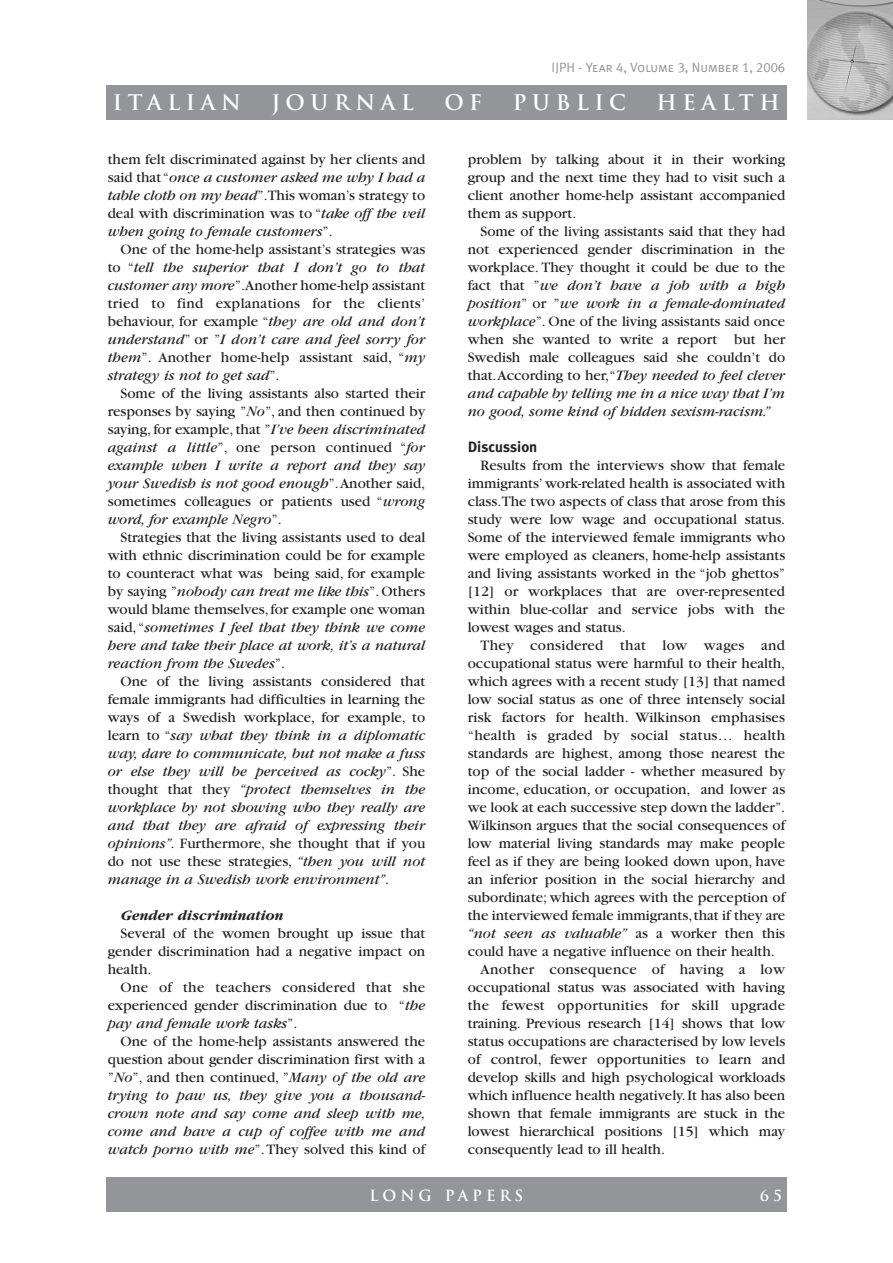
<style>
.page{position:relative;width:893px;height:1263px;background:#fff}
.page>*{position:absolute;margin:0;border:0;box-sizing:border-box;transform-origin:0 0}
.t1{font:700 21px "Trajan";letter-spacing:.265em;color:#fff}
.t2{font:15px/18px "Garamond";color:#231f20;text-align:justify}
.t3{font:italic 15px/18px "Garamond";color:#231f20;text-align:justify}
.t4{font:15px "Garamond";letter-spacing:.02em;color:#231f20}
.t5{font:italic 700 15px "Garamond";color:#231f20}
.t6{font:700 15px "Trajan";letter-spacing:.26em;color:#fff}
.t7{font:700 15px "Meta Plus";color:#231f20}
.t8{font:13.5px "Meta Plus Normal Caps";color:#939598}
.s1{font-style:italic}
.s2{font-style:normal}
</style>
<div class="page">
<img style="left:808px;top:0;width:85px;height:119px">
<div style="left:106px;top:85px;width:681px;height:34px;background:#939598"></div>
<div style="left:106px;top:1178px;width:681px;height:34px;background:#939598"></div>
<p class="t8" style="left:551px;top:59px;width:235px">IJPH - Year 4, Volume 3, Number 1, 2006</p>
<h1 class="t1" style="left:113px;top:90px;width:130px">ITALIAN</h1>
<h1 class="t1" style="left:271px;top:90px;width:144px">JOURNAL</h1>
<h1 class="t1" style="left:444px;top:90px;width:39px">O F</h1>
<h1 class="t1" style="left:513px;top:90px;width:115px">PUBLIC</h1>
<h1 class="t1" style="left:657px;top:90px;width:125px">HEALTH</h1>
<p class="t2" style="left:108px;top:151px;width:319px">them felt discriminated against by her clients and said that “<span class="s1">once a customer asked me why I had a table cloth on my head</span>”.This woman’s strategy to deal with discrimination was to “<span class="s1">take off the veil when going to female customers</span>”.</p>
<p class="t2" style="left:108px;top:241px;width:319px;text-indent:13px">One of the home-help assistant’s strategies was to “<span class="s1">tell the superior that I don’t go to that customer any more</span>”.Another home-help assistant tried to find explanations for the clients’ behaviour, for example “<span class="s1">they are old and don’t understand</span>” or ”<span class="s1">I don’t care and feel sorry for them</span>”. Another home-help assistant said, “<span class="s1">my strategy is not to get sad</span>”.</p>
<p class="t2" style="left:108px;top:385px;width:319px;text-indent:13px">Some of the living assistants also started their responses by saying ”<span class="s1">No</span>”, and then continued by saying, for example, that ”<span class="s1">I’ve been discriminated against a little</span>”, one person continued “<span class="s1">for example when I write a report and they say your Swedish is not good enough</span>”.Another said, sometimes colleagues or patients used “<span class="s1">wrong word, for example Negro</span>”.</p>
<p class="t2" style="left:108px;top:529px;width:319px;text-indent:13px">Strategies that the living assistants used to deal with ethnic discrimination could be for example to counteract what was being said, for example by saying ”<span class="s1">nobody can treat me like this</span>”. Others would blame themselves,for example one woman said,“<span class="s1">sometimes I feel that they think we come here and take their place at work, it’s a natural reaction from the Swedes</span>”.</p>
<p class="t3" style="left:108px;top:674px;width:319px;text-indent:13px"><span class="s2">One of the living assistants considered that female immigrants had difficulties in learning the ways of a Swedish workplace, for example, to learn to “</span>say what they think in a diplomatic way, dare to communicate, but not make a fuss or else they will be perceived as cocky<span class="s2">”. She thought that they</span> “protect themselves in the workplace by not showing who they really are and that they are afraid of expressing their opinions”. <span class="s2">Furthermore, she thought that if you do not use these strategies,</span> “then you will not manage in a Swedish work environment”<span class="s2">.</span></p>
<p class="t5" style="left:121px;top:906px;width:164px">Gender discrimination</p>
<p class="t2" style="left:108px;top:925px;width:319px;text-indent:13px">Several of the women brought up issue that gender discrimination had a negative impact on health.</p>
<p class="t2" style="left:108px;top:979px;width:319px;text-indent:13px">One of the teachers considered that she experienced gender discrimination due to “<span class="s1">the pay and female work tasks</span>”.</p>
<p class="t3" style="left:108px;top:1034px;width:319px;text-indent:13px"><span class="s2">One of the home-help assistants answered the question about gender discrimination first with a ”</span>No<span class="s2">”, and then continued, ”</span>Many of the old are trying to paw us, they give you a thousand&shy;crown note and say come and sleep with me, come and have a cup of coffee with me and watch porno with me<span class="s2">”.They solved this kind of</span></p>
<p class="t2" style="left:468px;top:151px;width:319px">problem by talking about it in their working group and the next time they had to visit such a client another home-help assistant accompanied them as support.</p>
<p class="t2" style="left:468px;top:223px;width:319px;text-indent:13px">Some of the living assistants said that they had not experienced gender discrimination in the workplace. They thought it could be due to the fact that ”<span class="s1">we don’t have a job with a high position</span>” or ”<span class="s1">we work in a female-dominated workplace</span>”. One of the living assistants said once when she wanted to write a report but her Swedish male colleagues said she couldn’t do that.According to her,“<span class="s1">They needed to feel clever and capable by telling me in a nice way that I’m no good, some kind of hidden sexism-racism.”</span></p>
<p class="t7" style="left:468px;top:438px;width:71px">Discussion</p>
<p class="t2" style="left:468px;top:457px;width:319px;text-indent:13px">Results from the interviews show that female immigrants’ work-related health is associated with class.The two aspects of class that arose from this study were low wage and occupational status.<br>Some of the interviewed female immigrants who were employed as cleaners, home-help assistants and living assistants worked in the “job ghettos” [12] or workplaces that are over-represented within blue-collar and service jobs with the lowest wages and status.</p>
<p class="t4" style="left:480px;top:640px;width:306px">They considered that low wages and</p>
<p class="t2" style="left:468px;top:655px;width:319px">occupational status were harmful to their health,</p>
<p class="t2" style="left:468px;top:673px;width:319px">which agrees with a recent study [13] that named</p>
<p class="t2" style="left:468px;top:691px;width:319px">low social status as one of three intensely social</p>
<p class="t2" style="left:468px;top:709px;width:319px">risk factors for health. Wilkinson emphasises</p>
<p class="t4" style="left:468px;top:730px;width:319px">“health is graded by social status… health</p>
<p class="t2" style="left:468px;top:745px;width:319px">standards are highest, among those nearest the</p>
<p class="t2" style="left:468px;top:763px;width:319px">top of the social ladder - whether measured by</p>
<p class="t2" style="left:468px;top:781px;width:319px">income, education, or occupation, and lower as</p>
<p class="t2" style="left:468px;top:799px;width:319px">we look at each successive step down the ladder”.</p>
<p class="t2" style="left:468px;top:817px;width:319px">Wilkinson argues that the social consequences of</p>
<p class="t2" style="left:468px;top:835px;width:319px">low material living standards may make people</p>
<p class="t2" style="left:468px;top:853px;width:319px">feel as if they are being looked down upon, have</p>
<p class="t2" style="left:468px;top:871px;width:319px">an inferior position in the social hierarchy and</p>
<p class="t2" style="left:468px;top:889px;width:319px">subordinate; which agrees with the perception of</p>
<p class="t2" style="left:468px;top:907px;width:319px">the interviewed female immigrants,that if they are</p>
<p class="t3" style="left:468px;top:926px;width:319px">“not seen as valuable” <span class="s2">as a worker then this</span></p>
<p class="t2" style="left:468px;top:943px;width:309px">could have a negative influence on their health.</p>
<p class="t4" style="left:480px;top:964px;width:306px">Another consequence of having a low</p>
<p class="t2" style="left:468px;top:979px;width:319px">occupational status was associated with having</p>
<p class="t4" style="left:468px;top:1000px;width:319px">the fewest opportunities for skill upgrade</p>
<p class="t2" style="left:468px;top:1015px;width:319px">training. Previous research [14] shows that low</p>
<p class="t2" style="left:468px;top:1033px;width:319px">status occupations are characterised by low levels</p>
<p class="t2" style="left:468px;top:1051px;width:319px">of control, fewer opportunities to learn and</p>
<p class="t2" style="left:468px;top:1069px;width:319px">develop skills and high psychological workloads</p>
<p class="t2" style="left:468px;top:1087px;width:319px">which influence health negatively.It has also been</p>
<p class="t2" style="left:468px;top:1105px;width:319px">shown that female immigrants are stuck in the</p>
<p class="t2" style="left:468px;top:1123px;width:319px">lowest hierarchical positions [15] which may</p>
<p class="t2" style="left:468px;top:1141px;width:199px">consequently lead to ill health.</p>
<p class="t6" style="left:370px;top:1186px;width:155px">LONG PAPERS</p>
<p class="t6" style="left:760px;top:1186px;width:24px">6 5</p>
</div>
